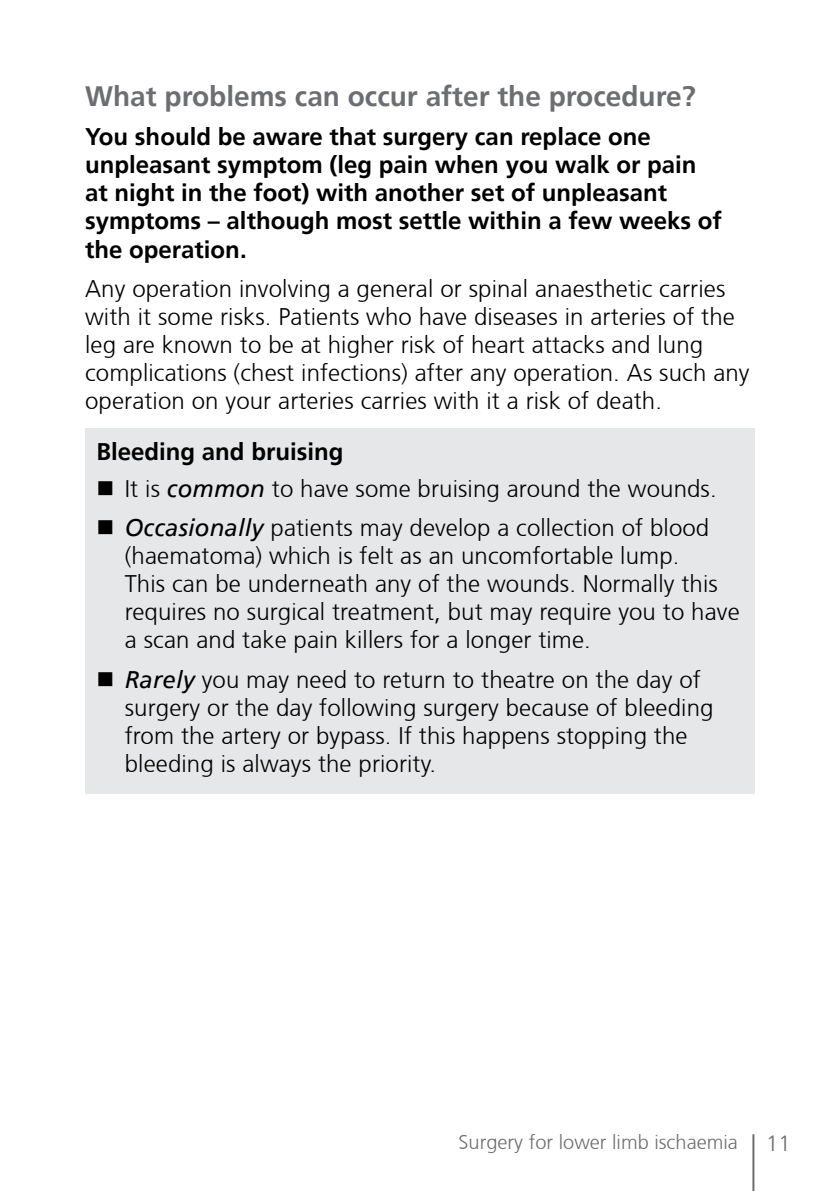
<style>
.page{position:relative;width:840px;height:1191px;background:#fff}
.page>*{position:absolute;margin:0;border:0;box-sizing:border-box;transform-origin:0 0}
.t1{font:700 28px "Frutiger";color:#6d6e71}
.t2{font:300 24px/28px "Frutiger CE";letter-spacing:.005em;color:#000}
.t3{font:700 24px/28px "Frutiger";color:#000}
.t4{font:300 22px "Frutiger CE";color:#6d6e71}
.t5{font:300 20px "Frutiger CE";color:#6d6e71}
.s1{font-family:"Frutiger";font-weight:400;font-style:italic}
</style>
<div class="page">
<div style="left:85px;top:428px;width:669px;height:366px;background:#e6e7e8"></div>
<hr style="left:752px;top:1134px;width:2px;height:57px;background:#6d6e71">
<p class="t1" style="left:85px;top:80px;width:611px">What problems can occur after the procedure?</p>
<p class="t3" style="left:85px;top:123px;width:638px">You should be aware that surgery can replace one unpleasant symptom (leg pain when you walk or pain at night in the foot) with another set of unpleasant symptoms – although most settle within a few weeks of the operation.</p>
<p class="t2" style="left:85px;top:274px;width:665px">Any operation involving a general or spinal anaesthetic carries with it some risks. Patients who have diseases in arteries of the leg are known to be at higher risk of heart attacks and lung complications (chest infections) after any operation. As such any operation on your arteries carries with it a risk of death.</p>
<p class="t3" style="left:96px;top:437px;width:248px">Bleeding and bruising</p>
<p class="t2" style="left:125px;top:469px;width:593px;line-height:39.4px">It is <span class="s1">common</span> to have some bruising around the wounds.<br><span class="s1">Occasionally</span> patients may develop a collection of blood</p>
<p class="t2" style="left:125px;top:542px;width:616px">(haematoma) which is felt as an uncomfortable lump.<br>This can be underneath any of the wounds. Normally this requires no surgical treatment, but may require you to have a scan and take pain killers for a longer time.</p>
<p class="t2" style="left:125px;top:665px;width:590px"><span class="s1">Rarely</span> you may need to return to theatre on the day of surgery or the day following surgery because of bleeding from the artery or bypass. If this happens stopping the bleeding is always the priority.</p>
<p class="t5" style="left:458px;top:1130px;width:280px">Surgery for lower limb ischaemia</p>
<p class="t4" style="left:765px;top:1130px;width:26px">11</p>
</div>
